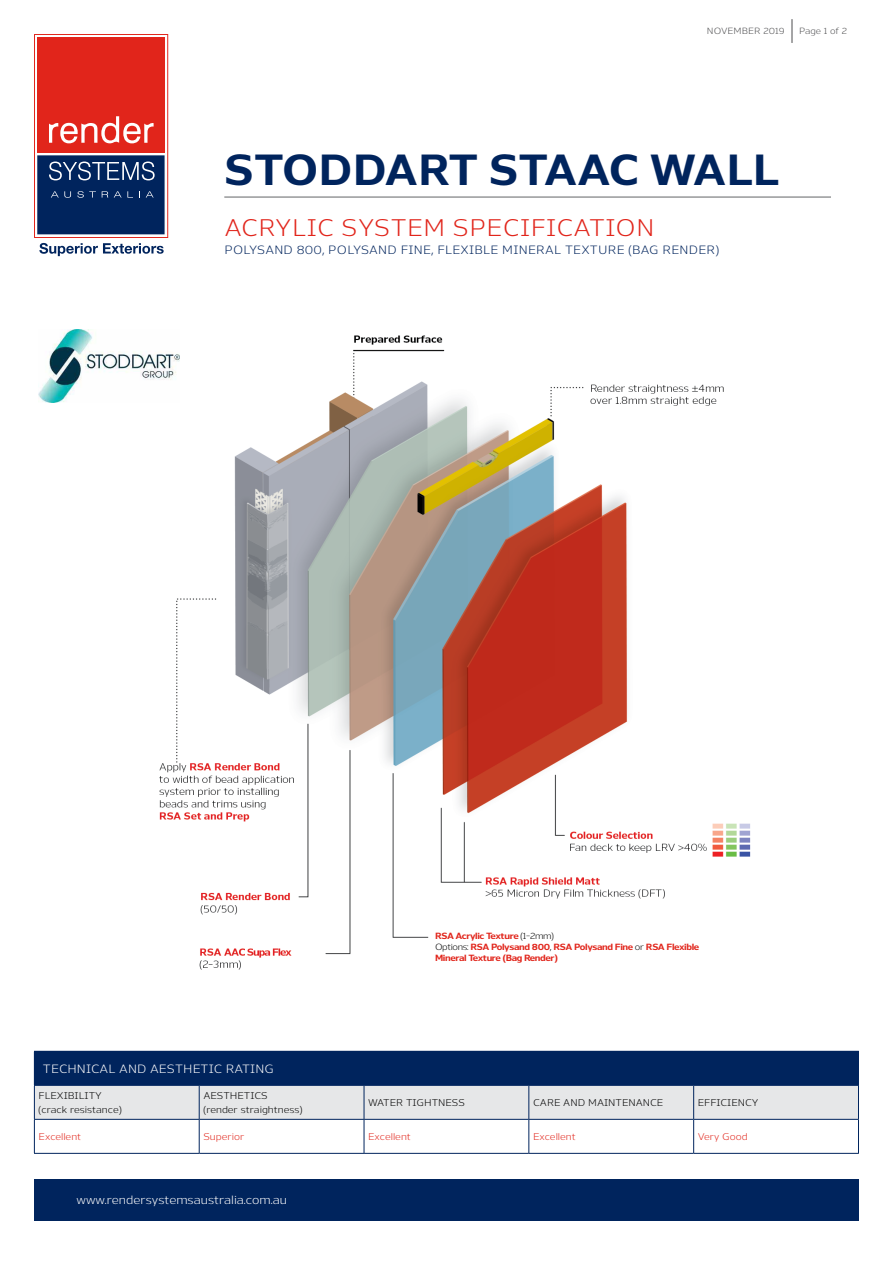
<style>
.page{position:relative;width:893px;height:1263px;background:#fff}
.page>*{position:absolute;margin:0;border:0;box-sizing:border-box;transform-origin:0 0}
.t1{font:700 43.5px "Nauman";letter-spacing:-.005em;color:#00245d}
.t2{font:24px "Nauman";letter-spacing:.02em;color:#e1251b}
.t3{font:12px "Nauman";color:#fff}
.t4{font:12px "Nauman";letter-spacing:.02em;color:#00245d}
.t5{font:9.75px/13.5px "Nauman";color:#000}
.t6{font:9.75px "Nauman";color:#e1251b}
.t7{font:700 9px/10.8px "Nauman";letter-spacing:-.04em;color:#e1251b}
.t8{font:9px "Nauman";color:#4d4d4f}
.s1{font-weight:400;color:#000}
</style>
<div class="page">
<svg style="left:34px;top:34px;width:134px;height:222px"></svg>
<div style="left:34px;top:1179px;width:825px;height:41px;background:#00245d"></div>
<svg style="left:792px;top:19px;width:1px;height:24px"></svg>
<img style="left:159px;top:335px;width:592px;height:635px">
<hr style="left:224px;top:197px;width:607px;height:1px;background:#636466">
<div style="left:34px;top:1051px;width:824px;height:34px;background:#00245d"></div>
<div style="left:35px;top:1086px;width:823px;height:33px;background:#e6e7e8"></div>
<hr style="left:34px;top:1086px;width:1px;height:33px;background:#00245d">
<hr style="left:199px;top:1086px;width:1px;height:33px;background:#00245d">
<hr style="left:364px;top:1086px;width:1px;height:33px;background:#00245d">
<hr style="left:528px;top:1086px;width:1px;height:33px;background:#00245d">
<hr style="left:693px;top:1086px;width:1px;height:33px;background:#00245d">
<hr style="left:858px;top:1086px;width:1px;height:33px;background:#00245d">
<hr style="left:34px;top:1119px;width:165px;height:1px;background:#00245d">
<hr style="left:34px;top:1120px;width:1px;height:33px;background:#00245d">
<hr style="left:199px;top:1119px;width:165px;height:1px;background:#00245d">
<hr style="left:199px;top:1120px;width:1px;height:33px;background:#00245d">
<hr style="left:364px;top:1119px;width:165px;height:1px;background:#00245d">
<hr style="left:364px;top:1120px;width:1px;height:33px;background:#00245d">
<hr style="left:529px;top:1119px;width:165px;height:1px;background:#00245d">
<hr style="left:528px;top:1120px;width:1px;height:33px;background:#00245d">
<hr style="left:694px;top:1119px;width:165px;height:1px;background:#00245d">
<hr style="left:693px;top:1120px;width:1px;height:33px;background:#00245d">
<hr style="left:858px;top:1120px;width:1px;height:33px;background:#00245d">
<hr style="left:694px;top:1051px;width:165px;height:1px;background:#00245d">
<hr style="left:858px;top:1052px;width:1px;height:33px;background:#00245d">
<hr style="left:34px;top:1085px;width:165px;height:1px;background:#00245d">
<hr style="left:199px;top:1085px;width:165px;height:1px;background:#00245d">
<hr style="left:364px;top:1085px;width:165px;height:1px;background:#00245d">
<hr style="left:529px;top:1085px;width:165px;height:1px;background:#00245d">
<hr style="left:694px;top:1085px;width:165px;height:1px;background:#00245d">
<hr style="left:34px;top:1153px;width:165px;height:1px;background:#00245d">
<hr style="left:199px;top:1153px;width:165px;height:1px;background:#00245d">
<hr style="left:364px;top:1153px;width:165px;height:1px;background:#00245d">
<hr style="left:529px;top:1153px;width:165px;height:1px;background:#00245d">
<hr style="left:694px;top:1153px;width:165px;height:1px;background:#00245d">
<div style="left:435px;top:932px;width:280px;height:48px;background:#fff"></div>
<img style="left:39px;top:330px;width:140px;height:72px">
<p class="t8" style="left:707px;top:23px;width:79px">NOVEMBER 2019</p>
<p class="t8" style="left:799px;top:23px;width:49px">Page 1 of 2</p>
<h1 class="t1" style="left:225px;top:133px;width:557px">STODDART STAAC WALL</h1>
<h2 class="t2" style="left:224px;top:209px;width:431px">ACRYLIC SYSTEM SPECIFICATION</h2>
<p class="t4" style="left:224px;top:240px;width:496px">POLYSAND 800, POLYSAND FINE, FLEXIBLE MINERAL TEXTURE (BAG RENDER)</p>
<p class="t7" style="left:435px;top:929px;width:266px">RSA Acrylic Texture <span class="s1">(1-2mm)<br>Options:</span> RSA Polysand 800<span class="s1">,</span> RSA Polysand Fine <span class="s1">or</span> RSA Flexible<br>Mineral Texture (Bag Render)</p>
<p class="t3" style="left:43px;top:1059px;width:233px">TECHNICAL AND AESTHETIC RATING</p>
<p class="t5" style="left:39px;top:1088px;width:85px">FLEXIBILITY (crack resistance)</p>
<p class="t5" style="left:203px;top:1088px;width:101px">AESTHETICS (render straightness)</p>
<p class="t5" style="left:368px;top:1095px;width:98px">WATER TIGHTNESS</p>
<p class="t5" style="left:533px;top:1095px;width:132px">CARE AND MAINTENANCE</p>
<p class="t5" style="left:698px;top:1095px;width:62px">EFFICIENCY</p>
<p class="t6" style="left:39px;top:1129px;width:44px">Excellent</p>
<p class="t6" style="left:203px;top:1129px;width:42px">Superior</p>
<p class="t6" style="left:368px;top:1129px;width:44px">Excellent</p>
<p class="t6" style="left:533px;top:1129px;width:44px">Excellent</p>
<p class="t6" style="left:698px;top:1129px;width:51px">Very Good</p>
<p class="t3" style="left:77px;top:1191px;width:212px">www.rendersystemsaustralia.com.au</p>
</div>
